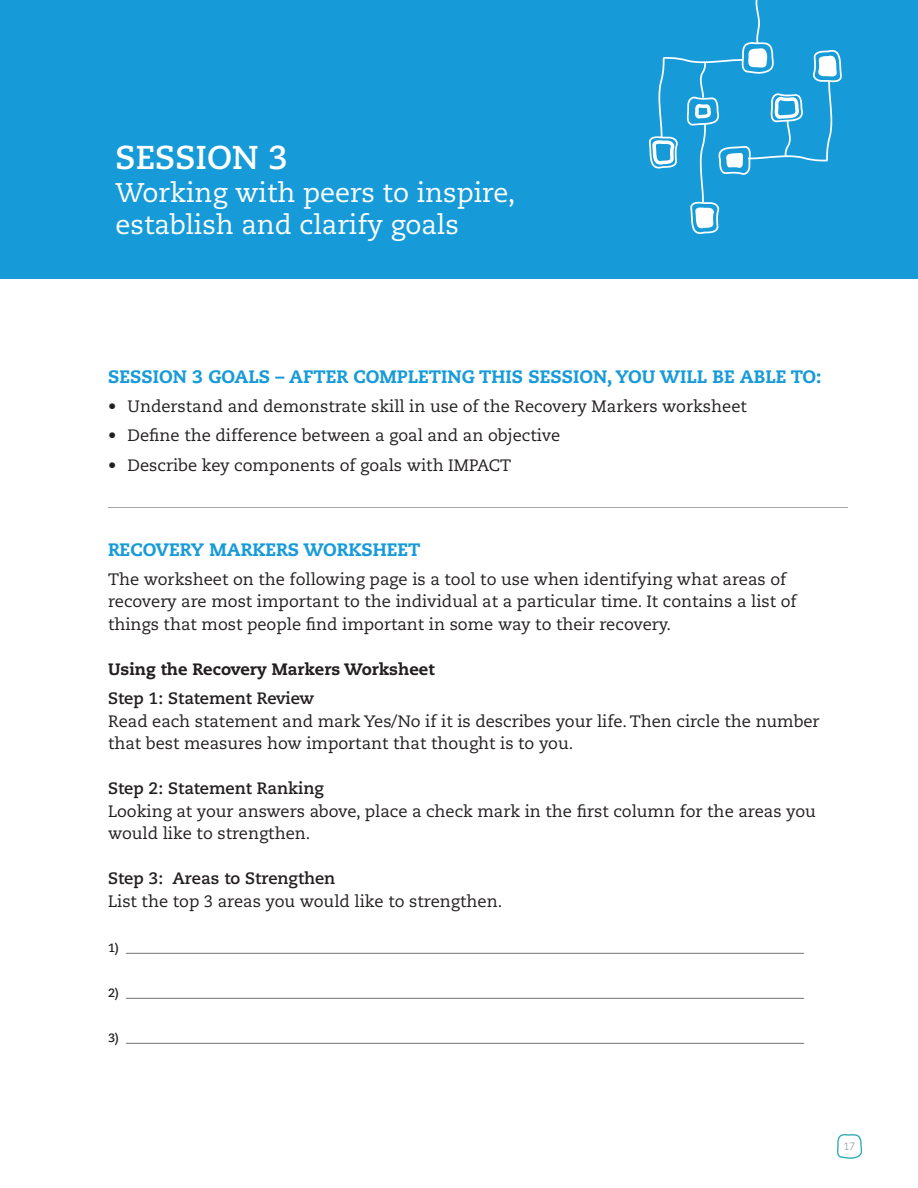
<style>
.page{position:relative;width:918px;height:1188px;background:#fff}
.page>*{position:absolute;margin:0;border:0;box-sizing:border-box;transform-origin:0 0}
.t1{font:700 33px "Caecilia LT Std";color:#fff}
.t2{font:27px/32.4px "Caecilia LT Std";color:#fff}
.t3{font:800 18px "Caecilia LT Std";color:#179bd8}
.t4{font:16.5px/22.5px "Caecilia LT Std";color:#231f20}
.t5{font:700 16.5px "Caecilia LT Std";color:#231f20}
.t6{font:800 16.5px "Caecilia LT Std";color:#231f20}
.t7{font:700 12px "Caecilia LT Std";color:#231f20}
.t8{font:300 10.5px "Caecilia LT Std";color:#808285}
</style>
<div class="page">
<svg style="left:837px;top:1134px;width:25px;height:25px"></svg>
<div style="left:0;top:0;width:918px;height:279px;background:#179bd8"></div>
<svg style="left:649px;top:0;width:193px;height:234px"></svg>
<hr style="left:108px;top:507px;width:740px;height:1px;background:#a6a8aa">
<h1 class="t1" style="left:116px;top:138px;width:174px">SESSION 3</h1>
<h2 class="t2" style="left:116px;top:176px;width:401px">Working with peers to inspire, establish and clarify goals</h2>
<p class="t3" style="left:108px;top:365px;width:715px">SESSION 3 GOALS – AFTER COMPLETING THIS SESSION, YOU WILL BE ABLE TO:</p>
<p class="t4" style="left:108px;top:395px;width:640px">• Understand and demonstrate skill in use of the Recovery Markers worksheet</p>
<p class="t4" style="left:108px;top:425px;width:454px">• Define the difference between a goal and an objective</p>
<p class="t4" style="left:108px;top:454px;width:405px">• Describe key components of goals with IMPACT</p>
<p class="t3" style="left:108px;top:538px;width:314px">RECOVERY MARKERS WORKSHEET</p>
<p class="t4" style="left:108px;top:568px;width:690px">The worksheet on the following page is a tool to use when identifying what areas of recovery are most important to the individual at a particular time. It contains a list of things that most people find important in some way to their recovery.</p>
<p class="t6" style="left:108px;top:659px;width:328px">Using the Recovery Markers Worksheet</p>
<p class="t5" style="left:108px;top:689px;width:208px">Step 1: Statement Review</p>
<p class="t4" style="left:108px;top:710px;width:713px">Read each statement and mark Yes/No if it is describes your life. Then circle the number that best measures how important that thought is to you.</p>
<p class="t5" style="left:108px;top:779px;width:217px">Step 2: Statement Ranking</p>
<p class="t4" style="left:108px;top:800px;width:709px">Looking at your answers above, place a check mark in the first column for the areas you would like to strengthen.</p>
<p class="t5" style="left:108px;top:869px;width:229px">Step 3: Areas to Strengthen</p>
<p class="t4" style="left:108px;top:890px;width:396px">List the top 3 areas you would like to strengthen.</p>
<p class="t7" style="left:108px;top:940px;width:697px">1) _________________________________________________________________________________________________________________</p>
<p class="t7" style="left:108px;top:985px;width:697px">2) _________________________________________________________________________________________________________________</p>
<p class="t7" style="left:108px;top:1030px;width:697px">3) _________________________________________________________________________________________________________________</p>
<p class="t8" style="left:844px;top:1140px;width:13px">17</p>
</div>
